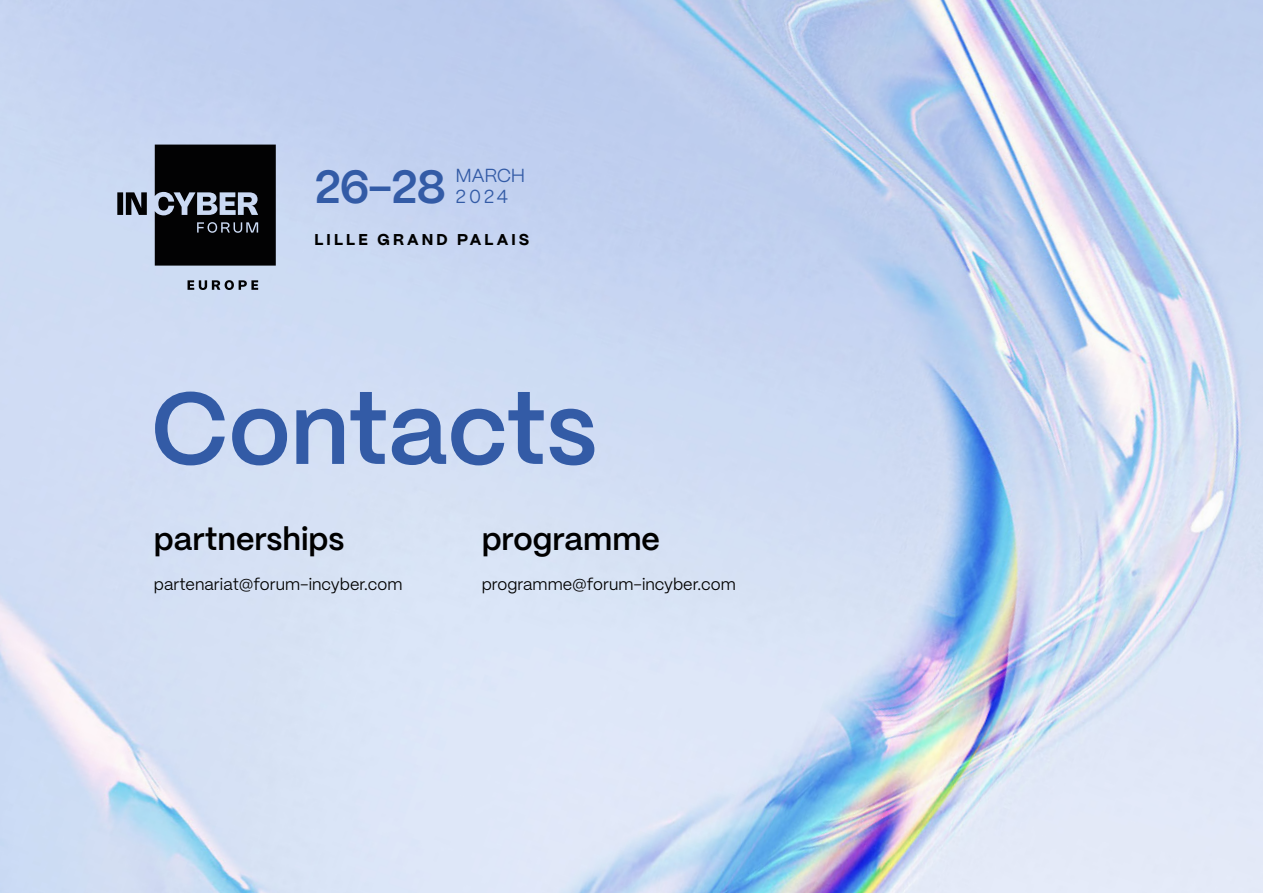
<style>
.page{position:relative;width:1263px;height:893px;background:#fff}
.page>*{position:absolute;margin:0;border:0;box-sizing:border-box;transform-origin:0 0}
.t1{font:600 101.1px "PP Mori";color:#335ba6}
.t2{font:600 46.35px "PP Mori";color:#335ba6}
.t3{font:600 31.65px "PP Mori";color:#000}
.t4{font:18.9px/21.1px "PP Mori";letter-spacing:-.025em;color:#335ba6}
.t5{font:16.5px "PP Mori";color:#000}
.t6{font:800 15.6px "PP Mori";letter-spacing:.2em;color:#000}
</style>
<div class="page">
<img style="left:0;top:0;width:1263px;height:893px">
<svg style="left:117px;top:145px;width:159px;height:145px;background:#525863"></svg>
<h2 class="t2" style="left:314px;top:146px;width:133px">26-28</h2>
<p class="t4" style="left:455px;top:164px;width:71px">MARCH<br>2024</p>
<p class="t6" style="left:314px;top:226px;width:216px">LILLE GRAND PALAIS</p>
<h1 class="t1" style="left:151px;top:341px;width:447px">Contacts</h1>
<h3 class="t3" style="left:154px;top:512px;width:192px">partnerships</h3>
<p class="t5" style="left:154px;top:570px;width:250px">partenariat@forum-incyber.com</p>
<h3 class="t3" style="left:482px;top:512px;width:180px">programme</h3>
<p class="t5" style="left:482px;top:570px;width:255px">programme@forum-incyber.com</p>
</div>
